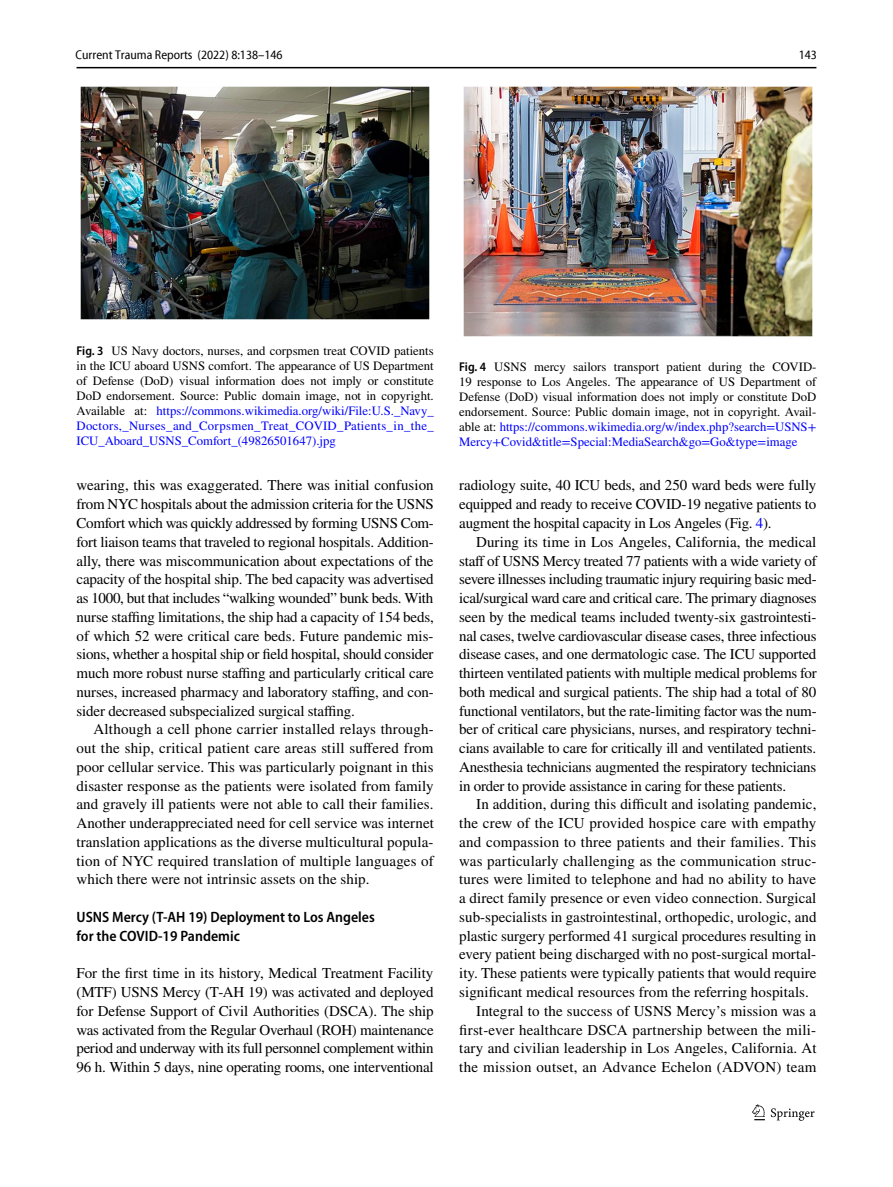
<style>
.page{position:relative;width:893px;height:1187px;background:#fff}
.page>*{position:absolute;margin:0;border:0;box-sizing:border-box;transform-origin:0 0}
.t1{font:15px/18.8px "STIX";letter-spacing:.005em;color:#000;text-align:justify}
.t2{font:600 semi-condensed 15px/18.8px "Myriad Pro";color:#000}
.t3{font:12.75px/15px "STIX";color:#000;text-align:justify}
.t4{font:semi-condensed 12.75px "Myriad Pro Unic";color:#000}
.s1{font-family:"Myriad Pro";font-weight:600;font-stretch:semi-condensed}
.s2{color:#00f}
</style>
<div class="page">
<hr style="left:77px;top:67px;width:739px;height:1px;background:#000">
<div style="left:77px;top:87px;width:357px;height:233px;background:linear-gradient(to bottom,#fff,#fff)"></div>
<img style="left:81px;top:87px;width:349px;height:233px">
<div style="left:459px;top:87px;width:357px;height:249px;background:linear-gradient(to bottom,#fff,#fff)"></div>
<img style="left:463px;top:87px;width:349px;height:249px">
<svg style="left:752px;top:1104px;width:13px;height:16px"></svg>
<svg style="left:771px;top:1108px;width:44px;height:12px"></svg>
<p class="t4" style="left:76px;top:50px;width:209px">Current Trauma Reports (2022) 8:138–146</p>
<p class="t4" style="left:799px;top:50px;width:20px">143</p>
<p class="t3" style="left:77px;top:344px;width:359px"><span class="s1">Fig. 3</span> US Navy doctors, nurses, and corpsmen treat COVID patients in the ICU aboard USNS comfort. The appearance of US Department of Defense (DoD) visual information does not imply or constitute DoD endorsement. Source: Public domain image, not in copyright.<br>Available at: <span class="s2">https://commons.wikimedia.org/wiki/File:U.S._Navy_ Doctors,_Nurses_and_Corpsmen_Treat_COVID_Patients_in_the_ ICU_Aboard_USNS_Comfort_(49826501647).jpg</span></p>
<p class="t1" style="left:77px;top:477px;width:359px">wearing, this was exaggerated. There was initial confusion from NYC hospitals about the admission criteria for the USNS Comfort which was quickly addressed by forming USNS Com&shy;fort liaison teams that traveled to regional hospitals. Addition&shy;ally, there was miscommunication about expectations of the capacity of the hospital ship. The bed capacity was advertised as 1000, but that includes “walking wounded” bunk beds. With nurse staffing limitations, the ship had a capacity of 154 beds, of which 52 were critical care beds. Future pandemic mis&shy;sions, whether a hospital ship or field hospital, should consider much more robust nurse staffing and particularly critical care nurses, increased pharmacy and laboratory staffing, and con&shy;sider decreased subspecialized surgical staffing.</p>
<p class="t1" style="left:77px;top:721px;width:359px;text-indent:17px">Although a cell phone carrier installed relays through&shy;out the ship, critical patient care areas still suffered from poor cellular service. This was particularly poignant in this disaster response as the patients were isolated from family and gravely ill patients were not able to call their families.<br>Another underappreciated need for cell service was internet translation applications as the diverse multicultural popula&shy;tion of NYC required translation of multiple languages of which there were not intrinsic assets on the ship.</p>
<p class="t2" style="left:77px;top:907px;width:300px">USNS Mercy (T‑AH 19) Deployment to Los Angeles for the COVID‑19 Pandemic</p>
<p class="t1" style="left:77px;top:964px;width:359px">For the first time in its history, Medical Treatment Facility (MTF) USNS Mercy (T-AH 19) was activated and deployed for Defense Support of Civil Authorities (DSCA). The ship was activated from the Regular Overhaul (ROH) maintenance period and underway with its full personnel complement within 96 h. Within 5 days, nine operating rooms, one interventional</p>
<p class="t3" style="left:459px;top:360px;width:359px"><span class="s1">Fig. 4</span> USNS mercy sailors transport patient during the COVID-19 response to Los Angeles. The appearance of US Department of Defense (DoD) visual information does not imply or constitute DoD endorsement. Source: Public domain image, not in copyright. Avail&shy;able at: <span class="s2">https://commons.wikimedia.org/w/index.php?search=USNS+ Mercy+Covid&amp;title=Special:MediaSearch&amp;go=Go&amp;type=image</span></p>
<p class="t1" style="left:459px;top:477px;width:359px">radiology suite, 40 ICU beds, and 250 ward beds were fully equipped and ready to receive COVID-19 negative patients to augment the hospital capacity in Los Angeles (Fig. <span class="s2">4</span>).</p>
<p class="t1" style="left:459px;top:533px;width:359px;text-indent:17px">During its time in Los Angeles, California, the medical staff of USNS Mercy treated 77 patients with a wide variety of severe illnesses including traumatic injury requiring basic med&shy;ical/surgical ward care and critical care. The primary diagnoses seen by the medical teams included twenty-six gastrointesti&shy;nal cases, twelve cardiovascular disease cases, three infectious disease cases, and one dermatologic case. The ICU supported thirteen ventilated patients with multiple medical problems for both medical and surgical patients. The ship had a total of 80 functional ventilators, but the rate-limiting factor was the num&shy;ber of critical care physicians, nurses, and respiratory techni&shy;cians available to care for critically ill and ventilated patients.<br>Anesthesia technicians augmented the respiratory technicians in order to provide assistance in caring for these patients.</p>
<p class="t1" style="left:476px;top:796px;width:342px">In addition, during this difficult and isolating pandemic,</p>
<p class="t1" style="left:459px;top:814px;width:359px">the crew of the ICU provided hospice care with empathy</p>
<p class="t1" style="left:459px;top:833px;width:359px">and compassion to three patients and their families. This</p>
<p class="t1" style="left:459px;top:852px;width:359px">was particularly challenging as the communication struc-</p>
<p class="t1" style="left:459px;top:871px;width:358px">tures were limited to telephone and had no ability to have</p>
<p class="t1" style="left:459px;top:889px;width:359px">a direct family presence or even video connection. Surgical</p>
<p class="t1" style="left:459px;top:908px;width:359px">sub-specialists in gastrointestinal, orthopedic, urologic, and</p>
<p class="t1" style="left:459px;top:927px;width:359px">plastic surgery performed 41 surgical procedures resulting in</p>
<p class="t1" style="left:459px;top:946px;width:358px">every patient being discharged with no post-surgical mortal-</p>
<p class="t1" style="left:459px;top:964px;width:359px">ity. These patients were typically patients that would require</p>
<p class="t1" style="left:459px;top:983px;width:351px">significant medical resources from the referring hospitals.</p>
<p class="t1" style="left:476px;top:1002px;width:341px">Integral to the success of USNS Mercy’s mission was a</p>
<p class="t1" style="left:459px;top:1021px;width:358px">first-ever healthcare DSCA partnership between the mili-</p>
<p class="t1" style="left:459px;top:1039px;width:359px">tary and civilian leadership in Los Angeles, California. At</p>
<p class="t1" style="left:459px;top:1058px;width:359px">the mission outset, an Advance Echelon (ADVON) team</p>
</div>
